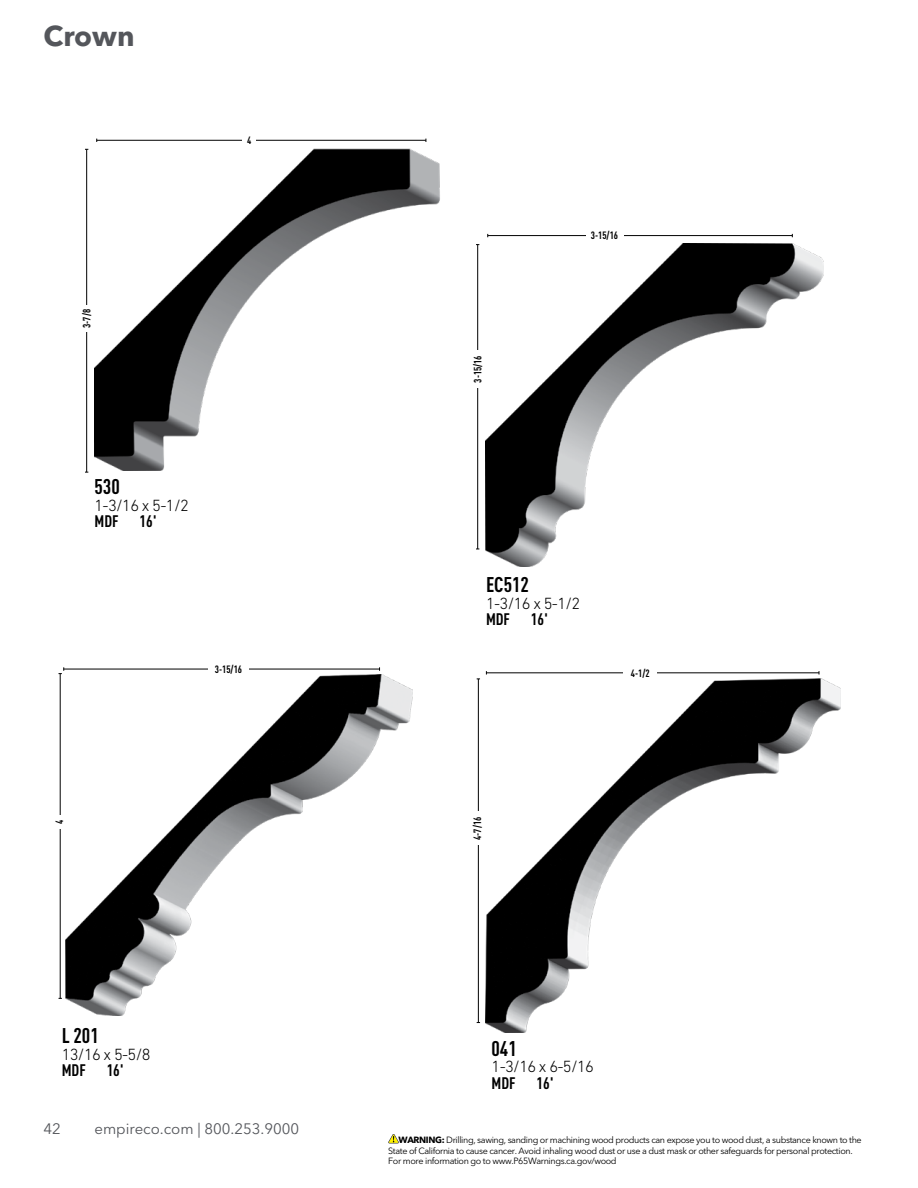
<style>
.page{position:relative;width:918px;height:1188px;background:#fff}
.page>*{position:absolute;margin:0;border:0;box-sizing:border-box;transform-origin:0 0}
.t1{font:700 28.5px "Avenir Next LT Pro";color:#54565b}
.t2{font:700 21px "DIN Cond";color:#000}
.t3{font:300 16.5px "DIN Next LT Pro";letter-spacing:-.04em;color:#000}
.t4{font:700 16.5px "DIN Cond";color:#000}
.t5{font:15px "Avenir Next LT Pro";color:#54565b}
.t6{font:700 10.5px "DIN Cond";color:#000}
.t7{font:9px/10.5px "Avenir Next LT Pro";letter-spacing:-.04em;color:#000}
.s1{font-weight:700}
</style>
<div class="page">
<img style="left:485px;top:679px;width:355px;height:353px">
<img style="left:66px;top:675px;width:346px;height:341px">
<hr style="left:64px;top:669px;width:316px;height:1px;background:#000">
<hr style="left:60px;top:674px;width:1px;height:324px;background:#000">
<div style="left:208px;top:665px;width:41px;height:8px;background:#fff"></div>
<div style="left:54px;top:815px;width:11px;height:14px;background:#fff"></div>
<hr style="left:486px;top:672px;width:333px;height:1px;background:#000">
<hr style="left:478px;top:679px;width:1px;height:344px;background:#000">
<div style="left:624px;top:669px;width:33px;height:8px;background:#fff"></div>
<div style="left:472px;top:812px;width:11px;height:33px;background:#fff"></div>
<img style="left:486px;top:243px;width:338px;height:324px">
<hr style="left:488px;top:235px;width:304px;height:1px;background:#000">
<hr style="left:477px;top:245px;width:1px;height:304px;background:#000">
<div style="left:586px;top:230px;width:37px;height:10px;background:#fff"></div>
<div style="left:472px;top:350px;width:11px;height:38px;background:#fff"></div>
<img style="left:95px;top:148px;width:345px;height:323px">
<hr style="left:97px;top:140px;width:329px;height:1px;background:#000">
<hr style="left:86px;top:149px;width:1px;height:323px;background:#000">
<div style="left:243px;top:135px;width:13px;height:10px;background:#fff"></div>
<div style="left:81px;top:305px;width:11px;height:27px;background:#fff"></div>
<svg style="left:388px;top:1134px;width:11px;height:9px"></svg>
<h1 class="t1" style="left:44px;top:18px;width:93px">Crown</h1>
<p class="t6" style="left:247px;top:134px;width:6px">4</p>
<p class="t6" style="left:80px;top:328px;width:20px;rotate:-90deg">3-7/8</p>
<h2 class="t2" style="left:94px;top:474px;width:27px">530</h2>
<h3 class="t3" style="left:94px;top:496px;width:96px">1-3/16 x 5-1/2</h3>
<h3 class="t4" style="left:94px;top:511px;width:26px">MDF</h3>
<h3 class="t4" style="left:139px;top:511px;width:19px">16'</h3>
<p class="t6" style="left:215px;top:663px;width:29px">3-15/16</p>
<p class="t6" style="left:53px;top:824px;width:6px;rotate:-90deg">4</p>
<h2 class="t2" style="left:62px;top:1023px;width:39px">L 201</h2>
<h3 class="t3" style="left:62px;top:1045px;width:90px">13/16 x 5-5/8</h3>
<h3 class="t4" style="left:62px;top:1060px;width:26px">MDF</h3>
<h3 class="t4" style="left:107px;top:1060px;width:19px">16'</h3>
<h3 class="t5" style="left:44px;top:1120px;width:19px">42</h3>
<h3 class="t5" style="left:94px;top:1120px;width:206px">empireco.com | 800.253.9000</h3>
<p class="t6" style="left:471px;top:383px;width:29px;rotate:-90deg">3-15/16</p>
<p class="t6" style="left:591px;top:229px;width:29px">3-15/16</p>
<h2 class="t2" style="left:486px;top:572px;width:44px">EC512</h2>
<h3 class="t3" style="left:486px;top:594px;width:96px">1-3/16 x 5-1/2</h3>
<h3 class="t4" style="left:486px;top:609px;width:26px">MDF</h3>
<h3 class="t4" style="left:531px;top:609px;width:19px">16'</h3>
<p class="t6" style="left:631px;top:666px;width:20px">4-1/2</p>
<p class="t6" style="left:471px;top:840px;width:25px;rotate:-90deg">4-7/16</p>
<h2 class="t2" style="left:492px;top:1035px;width:27px">041</h2>
<h3 class="t3" style="left:492px;top:1057px;width:104px">1-3/16 x 6-5/16</h3>
<h3 class="t4" style="left:492px;top:1073px;width:26px">MDF</h3>
<h3 class="t4" style="left:537px;top:1073px;width:19px">16'</h3>
<p class="t7" style="left:388px;top:1135px;width:475px;text-indent:10px"><span class="s1">WARNING:</span> Drilling, sawing, sanding or machining wood products can expose you to wood dust, a substance known to the<br>State of California to cause cancer. Avoid inhaling wood dust or use a dust mask or other safeguards for personal protection.<br>For more information go to www.P65Warnings.ca.gov/wood</p>
</div>
